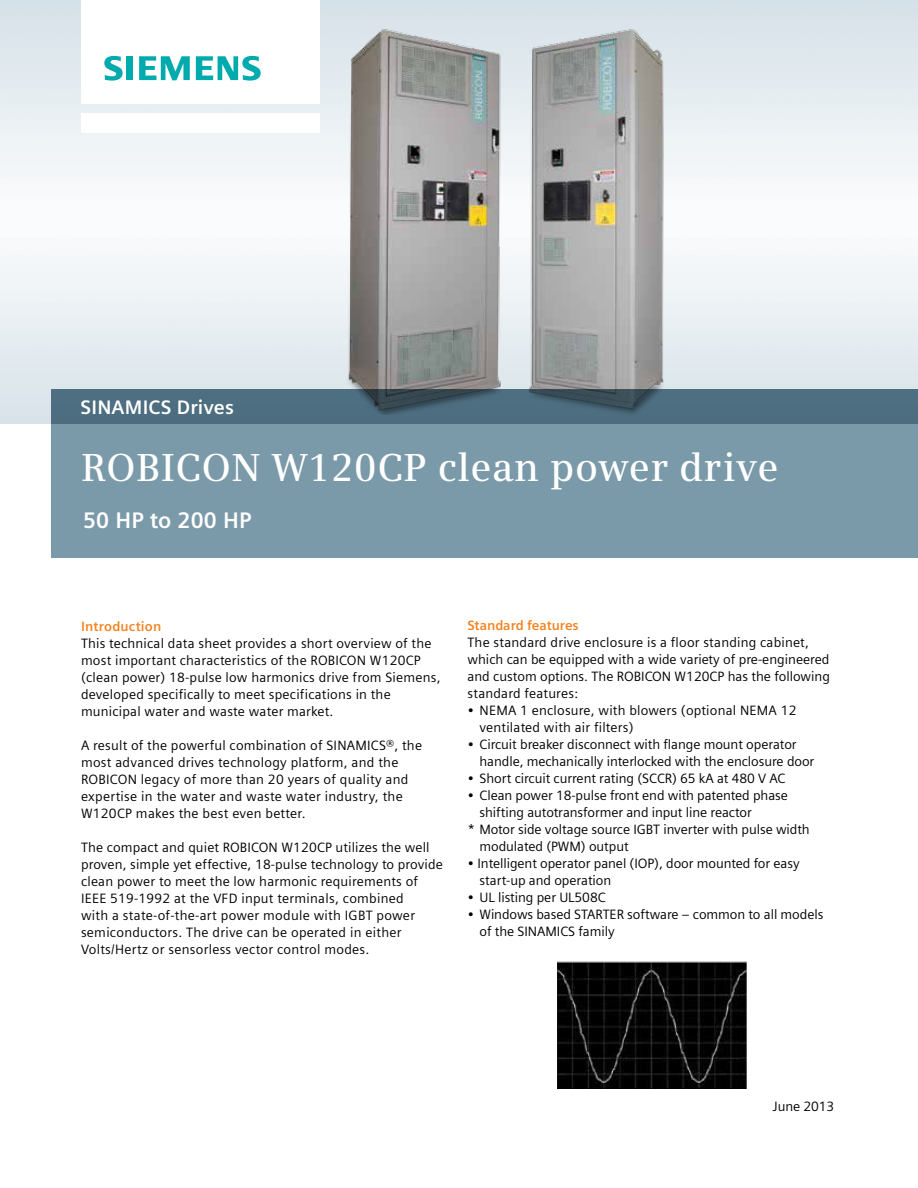
<style>
.page{position:relative;width:918px;height:1188px;background:#fff}
.page>*{position:absolute;margin:0;border:0;box-sizing:border-box;transform-origin:0 0}
.t1{font:600 39px "Siemens Serif OT";letter-spacing:.015em;color:#fff}
.t2{font:700 22.5px "Siemens Sans OT";letter-spacing:.01em;color:#fff}
.t3{font:700 19.5px "Siemens Sans OT";letter-spacing:.01em;color:#fff}
.t4{font:13.5px/17px "Siemens Sans";letter-spacing:.01em;color:#000}
.t5{font:700 13.5px "Siemens Sans OT";letter-spacing:-.005em;color:#f58220}
.t6{font:700 13.5px "Siemens Sans OT";letter-spacing:.015em;color:#f58220}
.t7{font:13.5px "Siemens Sans OT";letter-spacing:-.005em;color:#000}
</style>
<div class="page">
<img style="left:0;top:0;width:918px;height:424px">
<div style="left:81px;top:113px;width:238px;height:19px;background:#fff"></div>
<div style="left:81px;top:0;width:238px;height:104px;background:#fff"></div>
<svg style="left:104px;top:56px;width:19px;height:25px"></svg>
<div style="left:126px;top:56px;width:7px;height:24px;background:#00aaad"></div>
<svg style="left:139px;top:56px;width:51px;height:24px"></svg>
<svg style="left:196px;top:56px;width:65px;height:25px"></svg>
<img style="left:557px;top:962px;width:190px;height:127px">
<img style="left:326px;top:23px;width:179px;height:367px">
<img style="left:521px;top:25px;width:172px;height:365px">
<svg style="left:51px;top:390px;width:867px;height:34px;background:#4a697a"></svg>
<div style="left:51px;top:424px;width:867px;height:134px;background:#7b9aa9"></div>
<h3 class="t3" style="left:81px;top:396px;width:155px">SINAMICS Drives</h3>
<h1 class="t1" style="left:82px;top:445px;width:698px">ROBICON W120CP clean power drive</h1>
<h2 class="t2" style="left:83px;top:508px;width:170px">50 HP to 200 HP</h2>
<p class="t6" style="left:81px;top:618px;width:82px">Introduction</p>
<p class="t4" style="left:81px;top:635px;width:361px">This technical data sheet provides a short overview of the most important characteristics of the ROBICON W120CP (clean power) 18-pulse low harmonics drive from Siemens, developed specifically to meet specifications in the municipal water and waste water market.</p>
<p class="t4" style="left:81px;top:737px;width:343px">A result of the powerful combination of SINAMICS®, the most advanced drives technology platform, and the ROBICON legacy of more than 20 years of quality and expertise in the water and waste water industry, the W120CP makes the best even better.</p>
<p class="t4" style="left:81px;top:839px;width:363px">The compact and quiet ROBICON W120CP utilizes the well proven, simple yet effective, 18-pulse technology to provide clean power to meet the low harmonic requirements of IEEE 519-1992 at the VFD input terminals, combined<br>with a state-of-the-art power module with IGBT power semiconductors. The drive can be operated in either Volts/Hertz or sensorless vector control modes.</p>
<p class="t5" style="left:468px;top:618px;width:113px">Standard features</p>
<p class="t4" style="left:468px;top:634px;width:364px">The standard drive enclosure is a floor standing cabinet, which can be equipped with a wide variety of pre-engineered and custom options. The ROBICON W120CP has the following standard features:</p>
<p class="t4" style="left:480px;top:702px;width:319px;text-indent:-12px">• NEMA 1 enclosure, with blowers (optional NEMA 12 ventilated with air filters)</p>
<p class="t4" style="left:480px;top:736px;width:336px;text-indent:-12px">• Circuit breaker disconnect with flange mount operator handle, mechanically interlocked with the enclosure door</p>
<p class="t4" style="left:468px;top:770px;width:319px">• Short circuit current rating (SCCR) 65 kA at 480 V AC</p>
<p class="t4" style="left:468px;top:787px;width:322px">• Clean power 18-pulse front end with patented phase</p>
<p class="t4" style="left:480px;top:804px;width:274px">shifting autotransformer and input line reactor</p>
<p class="t4" style="left:468px;top:821px;width:344px">* Motor side voltage source IGBT inverter with pulse width</p>
<p class="t4" style="left:480px;top:838px;width:151px">modulated (PWM) output</p>
<p class="t4" style="left:480px;top:855px;width:322px;text-indent:-12px">• Intelligent operator panel (IOP), door mounted for easy start-up and operation</p>
<p class="t4" style="left:468px;top:889px;width:140px">• UL listing per UL508C</p>
<p class="t4" style="left:480px;top:906px;width:345px;text-indent:-12px">• Windows based STARTER software – common to all models of the SINAMICS family</p>
<p class="t7" style="left:773px;top:1098px;width:63px">June 2013</p>
</div>
